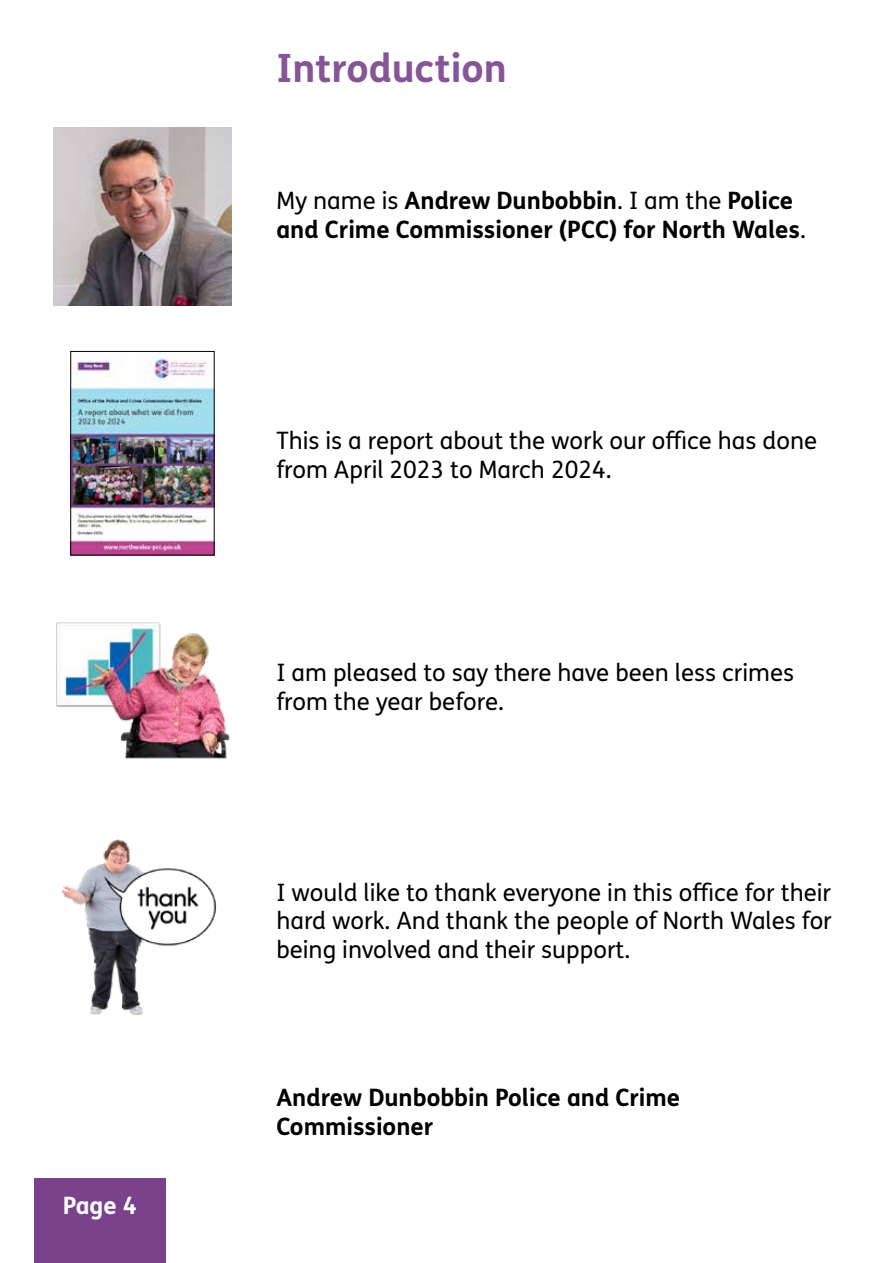
<style>
.page{position:relative;width:893px;height:1263px;background:#fff}
.page>*{position:absolute;margin:0;border:0;box-sizing:border-box;transform-origin:0 0}
.t1{font:700 39px "FS Me Pro";color:#865597}
.Bodytext_-_P{font:24px/28.8px "FS Me Pro";color:#000}
.Bodytext_-_P-2{font:700 24px/28.8px "FS Me Pro";color:#000}
.t2{font:700 24px "FS Me Pro";color:#fff}
.s1{font-weight:400}
</style>
<div class="page">
<div style="left:34px;top:1179px;width:132px;height:84px;background:#79428b"></div>
<img style="left:72px;top:353px;width:141px;height:200px">
<div style="left:70px;top:351px;width:145px;height:204px;border:1px solid #000"></div>
<img style="left:61px;top:839px;width:156px;height:177px">
<img style="left:53px;top:127px;width:179px;height:179px">
<img style="left:56px;top:622px;width:174px;height:137px">
<p class="t2" style="left:63px;top:1186px;width:76px">Page 4</p>
<h2 class="t1" style="left:276px;top:38px;width:232px">Introduction</h2>
<p class="Bodytext_-_P-2" style="left:276px;top:185px;width:531px"><span class="s1">My name is</span> Andrew Dunbobbin<span class="s1">. I am the</span> Police and Crime Commissioner (PCC) for North Wales<span class="s1">.</span></p>
<p class="Bodytext_-_P" style="left:276px;top:426px;width:542px">This is a report about the work our office has done from April 2023 to March 2024.</p>
<p class="Bodytext_-_P" style="left:276px;top:658px;width:519px">I am pleased to say there have been less crimes from the year before.</p>
<p class="Bodytext_-_P" style="left:276px;top:877px;width:557px;text-align:justify">I would like to thank everyone in this office for their hard work. And thank the people of North Wales for being involved and their support.</p>
<p class="Bodytext_-_P-2" style="left:276px;top:1082px;width:405px">Andrew Dunbobbin Police and Crime<br>Commissioner</p>
</div>
